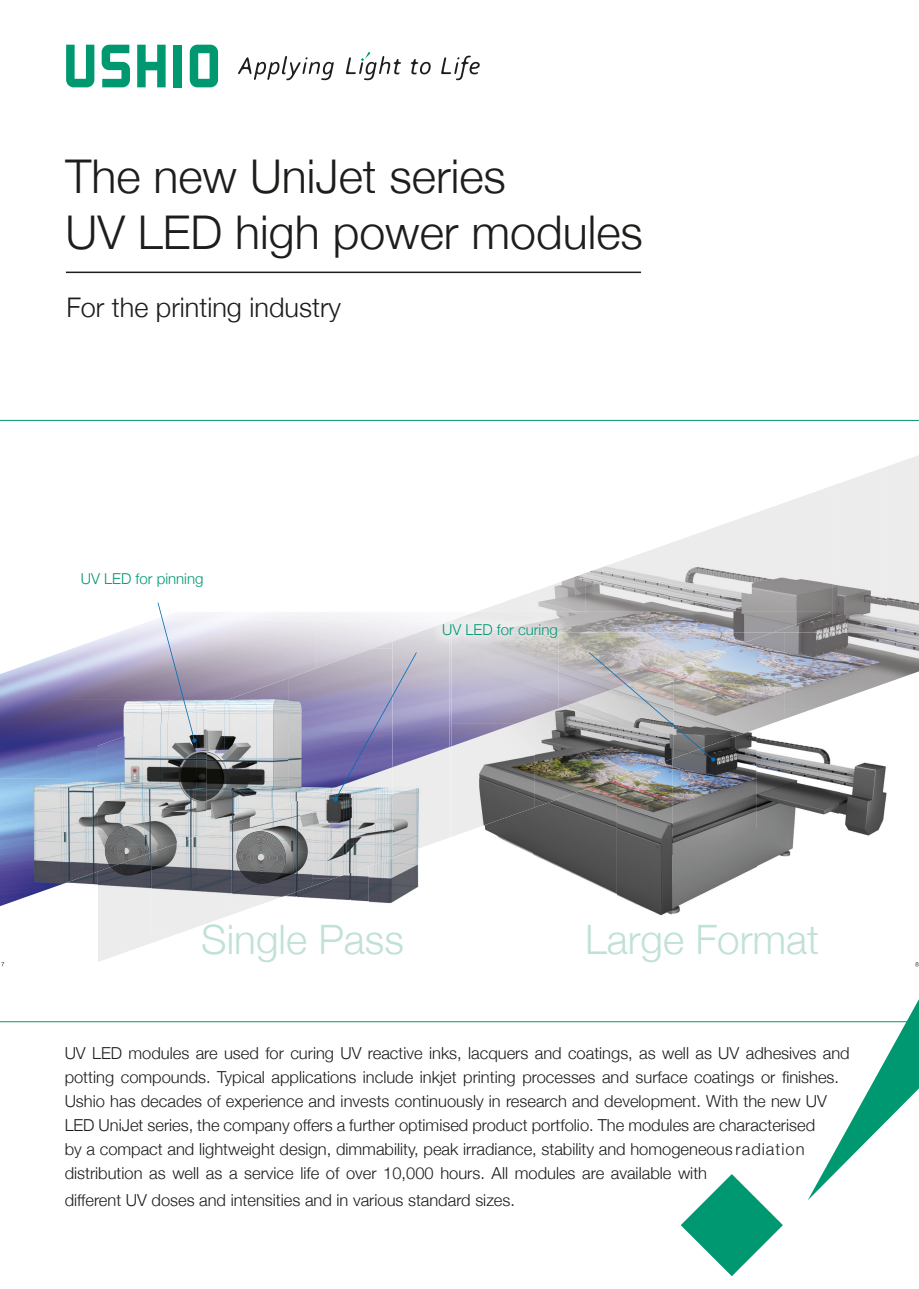
<style>
.page{position:relative;width:919px;height:1289px;background:#fff}
.page>*{position:absolute;margin:0;border:0;box-sizing:border-box;transform-origin:0 0}
.t1{font:300 46.5px "Helvetica Neue";color:#1d1d1b}
.t2{font:300 40.5px "Helvetica Neue";color:#c0e1d6}
.quote_green{font:300 27px "Helvetica Neue";color:#1d1d1b}
.Body{font:300 16.5px/24px "Helvetica Neue";color:#1d1d1b}
.Body-2{font:300 15px "Helvetica Neue";color:#009871}
</style>
<div class="page">
<img style="left:887px;top:456px;width:31px;height:176px">
<img style="left:832px;top:467px;width:55px;height:165px">
<img style="left:750px;top:486px;width:82px;height:146px">
<img style="left:668px;top:515px;width:82px;height:97px">
<img style="left:585px;top:544px;width:83px;height:68px">
<img style="left:531px;top:573px;width:54px;height:39px">
<img style="left:451px;top:612px;width:380px;height:20px">
<img style="left:840px;top:679px;width:78px;height:288px">
<img style="left:756px;top:709px;width:84px;height:159px">
<img style="left:672px;top:735px;width:84px;height:179px">
<img style="left:616px;top:778px;width:56px;height:138px">
<img style="left:533px;top:807px;width:83px;height:87px">
<img style="left:451px;top:827px;width:82px;height:27px">
<img style="left:715px;top:632px;width:69px;height:103px">
<img style="left:784px;top:632px;width:111px;height:77px">
<img style="left:895px;top:632px;width:23px;height:47px">
<img style="left:618px;top:761px;width:55px;height:17px">
<img style="left:534px;top:701px;width:84px;height:106px">
<img style="left:479px;top:723px;width:55px;height:104px">
<img style="left:784px;top:709px;width:28px;height:10px">
<div style="left:451px;top:746px;width:28px;height:90px;background:#ececec"></div>
<img style="left:715px;top:734px;width:25px;height:24px">
<img style="left:451px;top:648px;width:107px;height:75px">
<img style="left:558px;top:632px;width:107px;height:69px">
<img style="left:665px;top:632px;width:54px;height:38px">
<img style="left:719px;top:632px;width:53px;height:19px">
<img style="left:558px;top:700px;width:22px;height:8px">
<img style="left:451px;top:723px;width:64px;height:23px">
<img style="left:368px;top:857px;width:51px;height:47px">
<img style="left:71px;top:881px;width:27px;height:4px">
<img style="left:312px;top:878px;width:56px;height:24px">
<img style="left:312px;top:801px;width:80px;height:77px">
<img style="left:232px;top:813px;width:80px;height:93px">
<img style="left:151px;top:833px;width:81px;height:101px">
<img style="left:98px;top:862px;width:53px;height:100px">
<img style="left:312px;top:878px;width:22px;height:8px">
<img style="left:392px;top:767px;width:57px;height:90px">
<img style="left:71px;top:620px;width:244px;height:79px">
<img style="left:0;top:649px;width:71px;height:257px">
<img style="left:71px;top:699px;width:87px;height:52px">
<img style="left:196px;top:699px;width:10px;height:8px">
<img style="left:71px;top:751px;width:27px;height:130px">
<img style="left:372px;top:620px;width:20px;height:28px">
<img style="left:288px;top:648px;width:104px;height:139px">
<img style="left:206px;top:678px;width:82px;height:109px">
<img style="left:125px;top:707px;width:82px;height:108px">
<img style="left:98px;top:736px;width:27px;height:135px">
<img style="left:206px;top:787px;width:55px;height:46px">
<img style="left:261px;top:787px;width:73px;height:26px">
<img style="left:125px;top:815px;width:54px;height:47px">
<img style="left:179px;top:815px;width:28px;height:27px">
<img style="left:392px;top:620px;width:57px;height:147px">
<img style="left:449px;top:648px;width:2px;height:189px">
<svg style="left:158px;top:602px;width:38px;height:140px"></svg>
<svg style="left:333px;top:652px;width:83px;height:149px;background:#a09cc0"></svg>
<svg style="left:588px;top:652px;width:127px;height:109px;background:#a8a7a8"></svg>
<svg style="left:915px;top:962px;width:3px;height:4px"></svg>
<div style="left:432px;top:614px;width:135px;height:34px;background:#fff;opacity:.75"></div>
<hr style="left:0;top:420px;width:918px;height:1px;background:#009871">
<hr style="left:66px;top:271px;width:575px;height:2px;background:#1d1d1b">
<hr style="left:0;top:1021px;width:918px;height:1px;background:#009871">
<svg style="left:680px;top:1174px;width:102px;height:102px"></svg>
<svg style="left:807px;top:1001px;width:111px;height:199px"></svg>
<svg style="left:190px;top:45px;width:28px;height:42px"></svg>
<svg style="left:102px;top:45px;width:28px;height:42px"></svg>
<svg style="left:137px;top:45px;width:29px;height:42px"></svg>
<div style="left:173px;top:45px;width:9px;height:42px;background:#009871"></div>
<svg style="left:66px;top:45px;width:28px;height:42px"></svg>
<svg style="left:411px;top:59px;width:19px;height:15px"></svg>
<svg style="left:441px;top:56px;width:38px;height:24px"></svg>
<svg style="left:346px;top:52px;width:55px;height:28px"></svg>
<svg style="left:238px;top:56px;width:96px;height:24px"></svg>
<p class="t1" style="left:65px;top:148px;width:442px">The new UniJet series</p>
<p class="t1" style="left:65px;top:204px;width:579px">UV LED high power modules</p>
<p class="quote_green" style="left:66px;top:291px;width:276px">For the printing industry</p>
<p class="Body-2" style="left:81px;top:569px;width:124px">UV LED for pinning</p>
<p class="Body-2" style="left:442px;top:620px;width:117px">UV LED for curing</p>
<p class="t2" style="left:201px;top:914px;width:204px">Single Pass</p>
<p class="t2" style="left:585px;top:914px;width:236px">Large Format</p>
<p class="Body" style="left:65px;top:1040px;width:786px">UV LED modules are used for curing UV reactive inks, lacquers and coatings, as well as UV adhesives and potting compounds. Typical applications include inkjet printing processes and surface coatings or finishes.<br>Ushio has decades of experience and invests continuously in research and development. With the new UV LED UniJet series, the company offers a further optimised product portfolio. The modules are characterised<br>by a compact and lightweight design, dimmability, peak irradiance, stability and homogeneous radiation distribution as well as a service life of over 10,000 hours. All modules are available with</p>
<p class="Body" style="left:65px;top:1187px;width:452px">different UV doses and intensities and in various standard sizes.</p>
</div>
